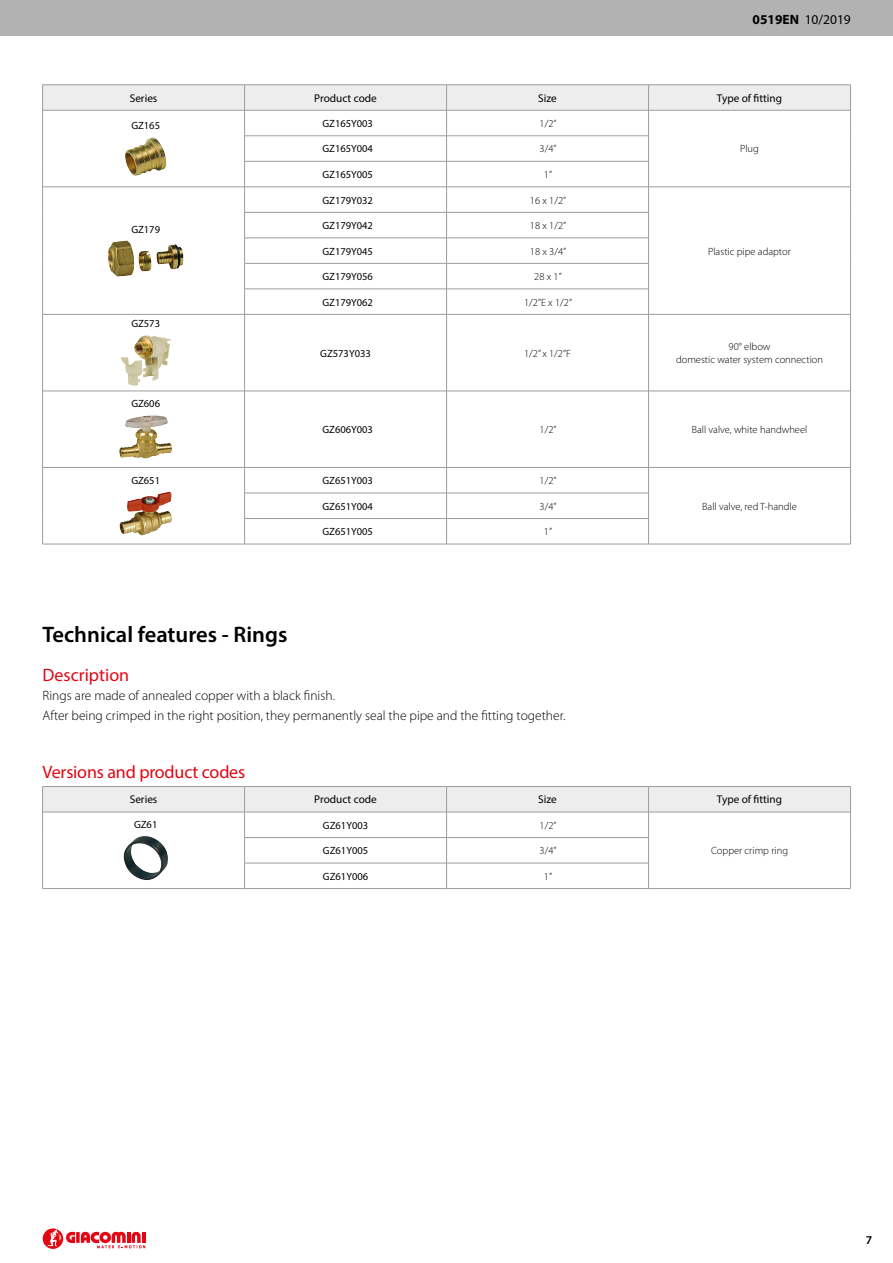
<style>
.page{position:relative;width:893px;height:1263px;background:#fff}
.page>*{position:absolute;margin:0;border:0;box-sizing:border-box;transform-origin:0 0}
.t1{font:600 22.5px "Myriad Pro";color:#000}
.t2{font:18px "Myriad Pro";letter-spacing:-.01em;color:#e30613}
.t3{font:300 13.5px/19.5px "Myriad Pro";color:#000}
.t4{font:13.5px "Myriad Pro";color:#000}
.t5{font:600 12px "Myriad Pro";color:#000}
.t6{font:11.25px "Myriad Pro";color:#000}
.t7{font:300 10.5px/12.6px "Myriad Pro";color:#000;text-align:center}
.t8{font:10.5px "Myriad Pro";color:#000}
.s1{font-weight:700}
</style>
<div class="page">
<div style="left:0;top:0;width:893px;height:35px;background:#b3b2b2"></div>
<svg style="left:76px;top:1232px;width:4px;height:11px"></svg>
<div style="left:43px;top:1228px;width:20px;height:21px;background:#e30613;border-radius:50%"></div>
<svg style="left:81px;top:1231px;width:64px;height:17px"></svg>
<svg style="left:47px;top:1229px;width:28px;height:17px"></svg>
<svg style="left:43px;top:357px;width:807px;height:187px"></svg>
<hr style="left:43px;top:84px;width:202px;height:1px;background:#9d9d9c">
<hr style="left:245px;top:84px;width:202px;height:1px;background:#9d9d9c">
<hr style="left:447px;top:84px;width:202px;height:1px;background:#9d9d9c">
<hr style="left:649px;top:84px;width:202px;height:1px;background:#9d9d9c">
<hr style="left:42px;top:314px;width:1px;height:77px;background:#9d9d9c">
<hr style="left:244px;top:314px;width:1px;height:77px;background:#9d9d9c">
<hr style="left:446px;top:314px;width:1px;height:77px;background:#9d9d9c">
<hr style="left:648px;top:314px;width:1px;height:77px;background:#9d9d9c">
<hr style="left:850px;top:314px;width:1px;height:77px;background:#9d9d9c">
<hr style="left:447px;top:391px;width:202px;height:1px;background:#9d9d9c">
<hr style="left:446px;top:391px;width:1px;height:76px;background:#9d9d9c">
<hr style="left:648px;top:391px;width:1px;height:76px;background:#9d9d9c">
<hr style="left:447px;top:467px;width:202px;height:1px;background:#9d9d9c">
<svg style="left:446px;top:468px;width:1px;height:76px"></svg>
<svg style="left:648px;top:468px;width:1px;height:76px"></svg>
<hr style="left:447px;top:493px;width:201px;height:1px;background:#9d9d9c">
<hr style="left:447px;top:518px;width:201px;height:1px;background:#9d9d9c">
<hr style="left:447px;top:544px;width:202px;height:1px;background:#9d9d9c">
<hr style="left:42px;top:391px;width:1px;height:76px;background:#9d9d9c">
<svg style="left:42px;top:467px;width:1px;height:77px"></svg>
<hr style="left:43px;top:391px;width:202px;height:1px;background:#9d9d9c">
<hr style="left:43px;top:467px;width:202px;height:1px;background:#9d9d9c">
<hr style="left:245px;top:391px;width:202px;height:1px;background:#9d9d9c">
<hr style="left:245px;top:467px;width:202px;height:1px;background:#9d9d9c">
<hr style="left:244px;top:391px;width:1px;height:76px;background:#9d9d9c">
<hr style="left:850px;top:391px;width:1px;height:76px;background:#9d9d9c">
<svg style="left:850px;top:467px;width:1px;height:77px"></svg>
<hr style="left:649px;top:391px;width:201px;height:1px;background:#9d9d9c">
<hr style="left:649px;top:467px;width:201px;height:1px;background:#9d9d9c">
<svg style="left:42px;top:85px;width:809px;height:229px"></svg>
<svg style="left:244px;top:468px;width:1px;height:76px"></svg>
<hr style="left:245px;top:136px;width:202px;height:1px;background:#9d9d9c">
<hr style="left:245px;top:161px;width:202px;height:1px;background:#9d9d9c">
<hr style="left:245px;top:212px;width:202px;height:1px;background:#9d9d9c">
<hr style="left:245px;top:238px;width:202px;height:1px;background:#9d9d9c">
<hr style="left:245px;top:263px;width:202px;height:1px;background:#9d9d9c">
<hr style="left:245px;top:289px;width:202px;height:1px;background:#9d9d9c">
<hr style="left:43px;top:544px;width:202px;height:1px;background:#9d9d9c">
<hr style="left:245px;top:493px;width:202px;height:1px;background:#9d9d9c">
<hr style="left:245px;top:518px;width:202px;height:1px;background:#9d9d9c">
<hr style="left:245px;top:544px;width:202px;height:1px;background:#9d9d9c">
<hr style="left:649px;top:544px;width:202px;height:1px;background:#9d9d9c">
<hr style="left:43px;top:110px;width:202px;height:1px;background:#9d9d9c">
<hr style="left:245px;top:110px;width:202px;height:1px;background:#9d9d9c">
<hr style="left:447px;top:110px;width:202px;height:1px;background:#9d9d9c">
<hr style="left:649px;top:110px;width:201px;height:1px;background:#9d9d9c">
<hr style="left:43px;top:187px;width:202px;height:1px;background:#9d9d9c">
<hr style="left:245px;top:187px;width:202px;height:1px;background:#9d9d9c">
<hr style="left:447px;top:187px;width:202px;height:1px;background:#9d9d9c">
<hr style="left:649px;top:187px;width:201px;height:1px;background:#9d9d9c">
<hr style="left:43px;top:314px;width:202px;height:1px;background:#9d9d9c">
<hr style="left:245px;top:314px;width:202px;height:1px;background:#9d9d9c">
<hr style="left:447px;top:314px;width:202px;height:1px;background:#9d9d9c">
<hr style="left:649px;top:314px;width:201px;height:1px;background:#9d9d9c">
<img style="left:125px;top:137px;width:42px;height:39px">
<img style="left:108px;top:241px;width:75px;height:35px">
<img style="left:121px;top:335px;width:50px;height:51px">
<img style="left:119px;top:416px;width:53px;height:42px">
<img style="left:120px;top:492px;width:52px;height:43px">
<svg style="left:42px;top:786px;width:809px;height:102px"></svg>
<hr style="left:43px;top:888px;width:202px;height:1px;background:#9d9d9c">
<hr style="left:245px;top:888px;width:202px;height:1px;background:#9d9d9c">
<hr style="left:447px;top:888px;width:202px;height:1px;background:#9d9d9c">
<hr style="left:649px;top:888px;width:202px;height:1px;background:#9d9d9c">
<hr style="left:43px;top:812px;width:202px;height:1px;background:#9d9d9c">
<hr style="left:245px;top:812px;width:202px;height:1px;background:#9d9d9c">
<hr style="left:245px;top:837px;width:202px;height:1px;background:#9d9d9c">
<hr style="left:245px;top:863px;width:202px;height:1px;background:#9d9d9c">
<hr style="left:447px;top:812px;width:202px;height:1px;background:#9d9d9c">
<hr style="left:447px;top:837px;width:201px;height:1px;background:#9d9d9c">
<hr style="left:447px;top:863px;width:201px;height:1px;background:#9d9d9c">
<hr style="left:649px;top:812px;width:201px;height:1px;background:#9d9d9c">
<img style="left:123px;top:836px;width:45px;height:44px">
<p class="t4" style="left:753px;top:11px;width:100px"><span class="s1">0519EN</span> 10/2019</p>
<p class="t6" style="left:130px;top:91px;width:29px">Series</p>
<p class="t6" style="left:314px;top:91px;width:64px">Product code</p>
<p class="t6" style="left:538px;top:91px;width:20px">Size</p>
<p class="t6" style="left:717px;top:91px;width:67px">Type of fitting</p>
<p class="t8" style="left:131px;top:119px;width:30px">GZ165</p>
<p class="t8" style="left:322px;top:117px;width:52px">GZ165Y003</p>
<p class="t7" style="left:540px;top:117px;width:19px">1/2”</p>
<p class="t8" style="left:322px;top:142px;width:52px">GZ165Y004</p>
<p class="t7" style="left:540px;top:143px;width:19px">3/4”</p>
<p class="t7" style="left:740px;top:143px;width:20px">Plug</p>
<p class="t8" style="left:322px;top:168px;width:52px">GZ165Y005</p>
<p class="t7" style="left:544px;top:168px;width:10px">1”</p>
<p class="t8" style="left:131px;top:223px;width:30px">GZ179</p>
<p class="t8" style="left:131px;top:317px;width:30px">GZ573</p>
<p class="t8" style="left:131px;top:397px;width:30px">GZ606</p>
<p class="t8" style="left:322px;top:193px;width:52px">GZ179Y032</p>
<p class="t7" style="left:530px;top:194px;width:38px">16 x 1/2”</p>
<p class="t8" style="left:322px;top:219px;width:52px">GZ179Y042</p>
<p class="t7" style="left:530px;top:219px;width:38px">18 x 1/2”</p>
<p class="t8" style="left:322px;top:245px;width:52px">GZ179Y045</p>
<p class="t7" style="left:530px;top:245px;width:38px">18 x 3/4”</p>
<p class="t8" style="left:322px;top:270px;width:52px">GZ179Y056</p>
<p class="t7" style="left:534px;top:270px;width:29px">28 x 1”</p>
<p class="t8" style="left:322px;top:296px;width:52px">GZ179Y062</p>
<p class="t7" style="left:524px;top:296px;width:50px">1/2”E x 1/2”</p>
<p class="t7" style="left:708px;top:245px;width:84px">Plastic pipe adaptor</p>
<p class="t8" style="left:320px;top:347px;width:52px">GZ573Y033</p>
<p class="t7" style="left:524px;top:347px;width:48px">1/2” x 1/2”F</p>
<p class="t7" style="left:676px;top:340px;width:149px">90° elbow<br>domestic water system connection</p>
<p class="t8" style="left:322px;top:423px;width:52px">GZ606Y003</p>
<p class="t7" style="left:540px;top:423px;width:19px">1/2”</p>
<p class="t7" style="left:692px;top:423px;width:117px">Ball valve, white handwheel</p>
<p class="t8" style="left:131px;top:474px;width:30px">GZ651</p>
<p class="t8" style="left:322px;top:474px;width:52px">GZ651Y003</p>
<p class="t7" style="left:540px;top:474px;width:19px">1/2”</p>
<p class="t8" style="left:322px;top:500px;width:52px">GZ651Y004</p>
<p class="t7" style="left:540px;top:500px;width:19px">3/4”</p>
<p class="t7" style="left:702px;top:500px;width:96px">Ball valve, red T-handle</p>
<p class="t8" style="left:322px;top:525px;width:52px">GZ651Y005</p>
<p class="t7" style="left:544px;top:525px;width:10px">1”</p>
<h1 class="t1" style="left:43px;top:620px;width:246px">Technical features - Rings</h1>
<h2 class="t2" style="left:43px;top:664px;width:88px">Description</h2>
<p class="t3" style="left:43px;top:686px;width:524px">Rings are made of annealed copper with a black finish.<br>After being crimped in the right position, they permanently seal the pipe and the fitting together.</p>
<h2 class="t2" style="left:43px;top:761px;width:204px">Versions and product codes</h2>
<p class="t6" style="left:130px;top:793px;width:29px">Series</p>
<p class="t6" style="left:314px;top:793px;width:64px">Product code</p>
<p class="t6" style="left:538px;top:793px;width:20px">Size</p>
<p class="t6" style="left:717px;top:793px;width:67px">Type of fitting</p>
<p class="t8" style="left:134px;top:818px;width:25px">GZ61</p>
<p class="t8" style="left:323px;top:819px;width:47px">GZ61Y003</p>
<p class="t7" style="left:540px;top:819px;width:19px">1/2”</p>
<p class="t8" style="left:323px;top:844px;width:47px">GZ61Y005</p>
<p class="t7" style="left:540px;top:844px;width:19px">3/4”</p>
<p class="t7" style="left:711px;top:844px;width:79px">Copper crimp ring</p>
<p class="t8" style="left:323px;top:870px;width:47px">GZ61Y006</p>
<p class="t7" style="left:544px;top:870px;width:10px">1”</p>
<p class="t5" style="left:866px;top:1232px;width:8px">7</p>
</div>
